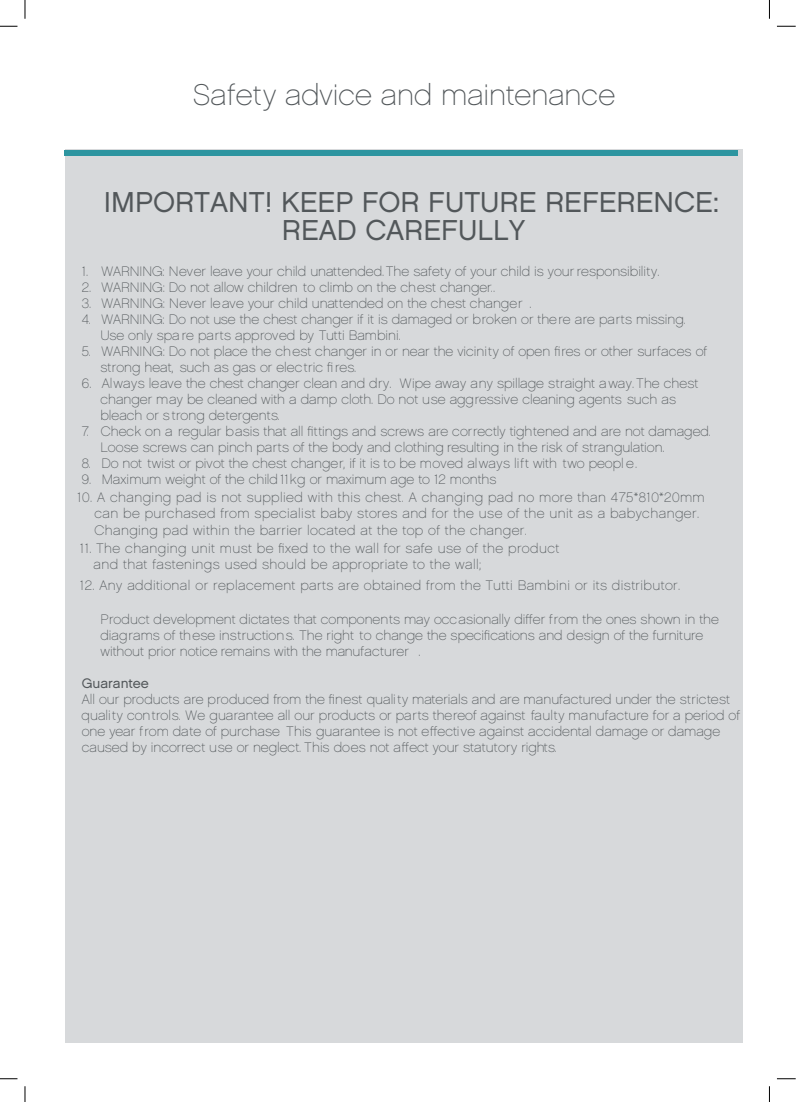
<style>
.page{position:relative;width:797px;height:1105px;background:#fff}
.page>*{position:absolute;margin:0;border:0;box-sizing:border-box;transform-origin:0 0}
.t1{font:29.62px "Chalet Paris Nineteen Sixty";color:#52575a}
.t2{font:28.75px/27.5px "Chalet London Nineteen Sixty";color:#52575a;text-align:center}
.t3{font:13.75px/16px "Chalet Paris Nineteen Sixty";color:#52575a}
.t4{font:13.75px/16.5px "Chalet Paris Nineteen Sixty";letter-spacing:.03em;color:#52575a}
.t5{font:13.75px "Chalet London Nineteen Sixty";color:#52575a}
</style>
<div class="page">
<div style="left:65px;top:150px;width:677px;height:893px;background:#d7d9db"></div>
<div style="left:64px;top:150px;width:673px;height:5px;background:#2d95a0"></div>
<svg style="left:0;top:25px;width:17px;height:2px"></svg>
<svg style="left:777px;top:25px;width:18px;height:2px"></svg>
<svg style="left:0;top:1078px;width:17px;height:1px"></svg>
<svg style="left:777px;top:1078px;width:18px;height:1px"></svg>
<svg style="left:24px;top:0;width:2px;height:19px"></svg>
<svg style="left:24px;top:1086px;width:2px;height:15px"></svg>
<svg style="left:768px;top:0;width:2px;height:19px"></svg>
<svg style="left:768px;top:1086px;width:2px;height:15px"></svg>
<h1 class="t1" style="left:193px;top:77px;width:424px">Safety advice and maintenance</h1>
<h2 class="t2" style="left:104px;top:188px;width:617px">IMPORTANT! KEEP FOR FUTURE REFERENCE:<br>READ CAREFULLY</h2>
<p class="t3" style="left:82px;top:264px;width:579px">1. WARNING: Never leave your child unattended.The safety of your child is your responsibility.</p>
<p class="t3" style="left:82px;top:280px;width:415px">2. WARNING: Do not allow children to climb on the chest changer..</p>
<p class="t3" style="left:82px;top:296px;width:451px">3. WARNING: Never leave your child unattended on the chest changer .</p>
<p class="t3" style="left:100px;top:312px;width:587px;text-indent:-19px">4. WARNING: Do not use the chest changer if it is damaged or broken or there are parts missing.<br>Use only spa re parts approved by Tutti Bambini.</p>
<p class="t3" style="left:100px;top:344px;width:608px;text-indent:-19px">5. WARNING: Do not place the chest changer in or near the vicinity of open fires or other surfaces of strong heat, such as gas or electric fi res.</p>
<p class="t3" style="left:100px;top:376px;width:599px;text-indent:-19px">6. Always leave the chest changer clean and dry. Wipe away any spillage straight away. The chest changer may be cleaned with a damp cloth. Do not use aggressive cleaning agents such as bleach or strong detergents.</p>
<p class="t3" style="left:100px;top:424px;width:612px;text-indent:-19px">7. Check on a regular basis that all fittings and screws are correctly tightened and are not damaged.<br>Loose screws can pinch parts of the body and clothing resulting in the risk of strangulation.</p>
<p class="t3" style="left:82px;top:456px;width:557px">8. Do not twist or pivot the chest changer, if it is to be moved always lift with two peopl e.</p>
<p class="t3" style="left:82px;top:472px;width:416px">9. Maximum weight of the child 11kg or maximum age to 12 months</p>
<p class="t4" style="left:94px;top:489px;width:612px;text-indent:-17px">10. A changing pad is not supplied with this chest. A changing pad no more than 475*810*20mm can be purchased from specialist baby stores and for the use of the unit as a babychanger.<br>Changing pad within the barrier located at the top of the changer.</p>
<p class="t4" style="left:93px;top:540px;width:467px;text-indent:-14px">11. The changing unit must be fixed to the wall for safe use of the product and that fastenings used should be appropriate to the wall;</p>
<p class="t4" style="left:80px;top:577px;width:602px">12. Any additional or replacement parts are obtained from the Tutti Bambini or its distributor.</p>
<p class="t3" style="left:100px;top:611px;width:620px">Product development dictates that components may occasionally differ from the ones shown in the diagrams of these instructions. The right to change the specifications and design of the furniture without prior notice remains with the manufacturer .</p>
<p class="t5" style="left:82px;top:675px;width:69px">Guarantee</p>
<p class="t3" style="left:82px;top:691px;width:659px">All our products are produced from the finest quality materials and are manufactured under the strictest quality controls. We guarantee all our products or parts thereof against faulty manufacture for a period of one year from date of purchase This guarantee is not effective against accidental damage or damage caused by incorrect use or neglect. This does not affect your statutory rights.</p>
</div>
